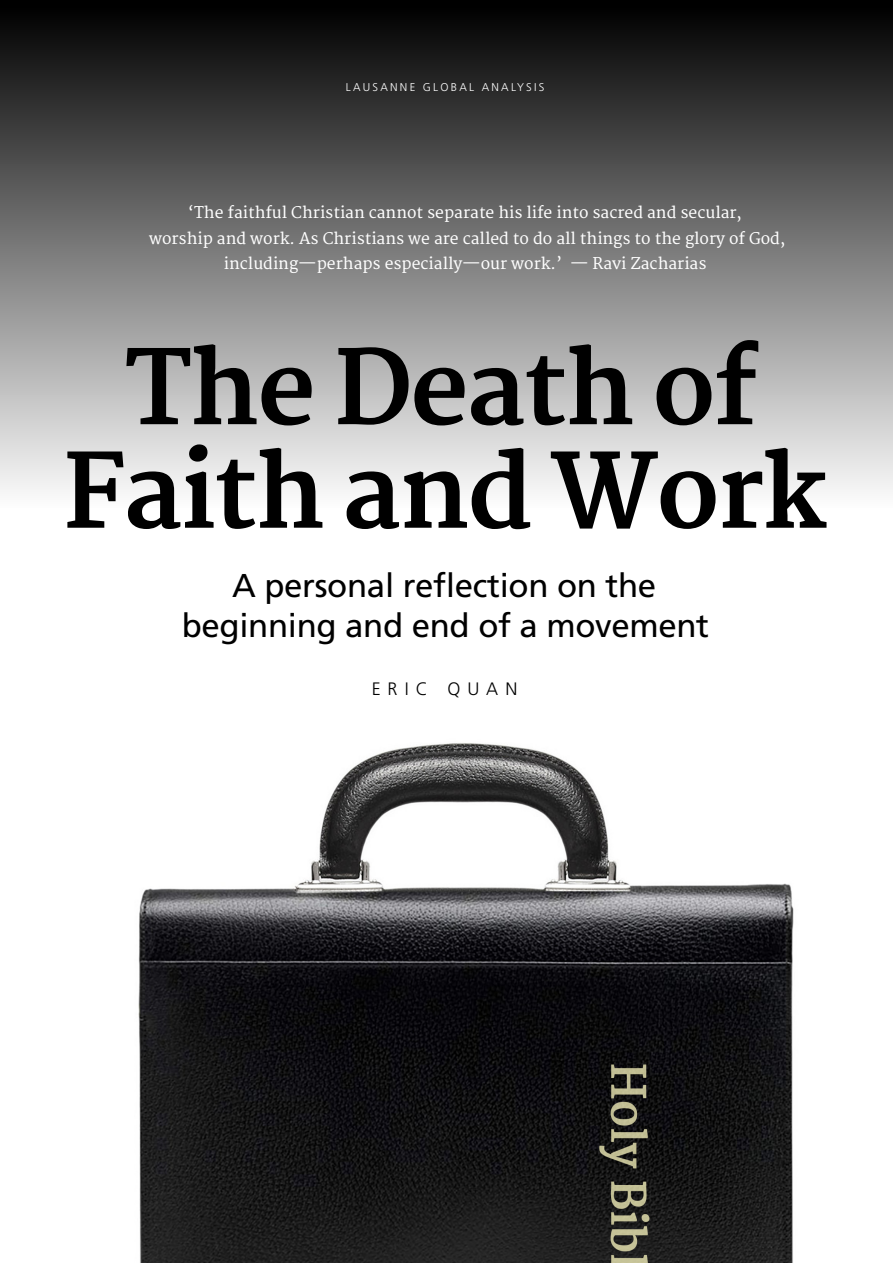
<style>
.page{position:relative;width:893px;height:1263px;background:#fff}
.page>*{position:absolute;margin:0;border:0;box-sizing:border-box;transform-origin:0 0}
.t1{font:700 100.5px/103.5px "Merriweather";letter-spacing:-.02em;color:#000;text-align:center}
.t2{font:33px/39.6px "Frutiger";letter-spacing:-.01em;color:#000;text-align:center}
.t3{font:300 18px "Frutiger";letter-spacing:.4em;color:#000}
.t4{font:15.75px/25.5px "Merriweather";color:#fff;text-align:center}
.t5{font:300 11.25px "Frutiger";letter-spacing:.2em;color:#fff}
</style>
<div class="page">
<img style="left:138px;top:743px;width:656px;height:520px">
<div style="left:0;top:0;width:893px;height:508px;background:linear-gradient(to bottom,#000,#fcfcfc)"></div>
<p class="t5" style="left:346px;top:81px;width:200px">LAUSANNE GLOBAL ANALYSIS</p>
<p class="t4" style="left:149px;top:201px;width:638px">‘The faithful Christian cannot separate his life into sacred and secular,<br>worship and work. As Christians we are called to do all things to the glory of God, including—perhaps especially—our work.’ — Ravi Zacharias</p>
<h1 class="t1" style="left:63px;top:341px;width:766px">The Death of<br>Faith and Work</h1>
<h2 class="t2" style="left:182px;top:566px;width:529px">A personal reflection on the beginning and end of a movement</h2>
<p class="t3" style="left:372px;top:679px;width:147px">ERIC QUAN</p>
</div>
